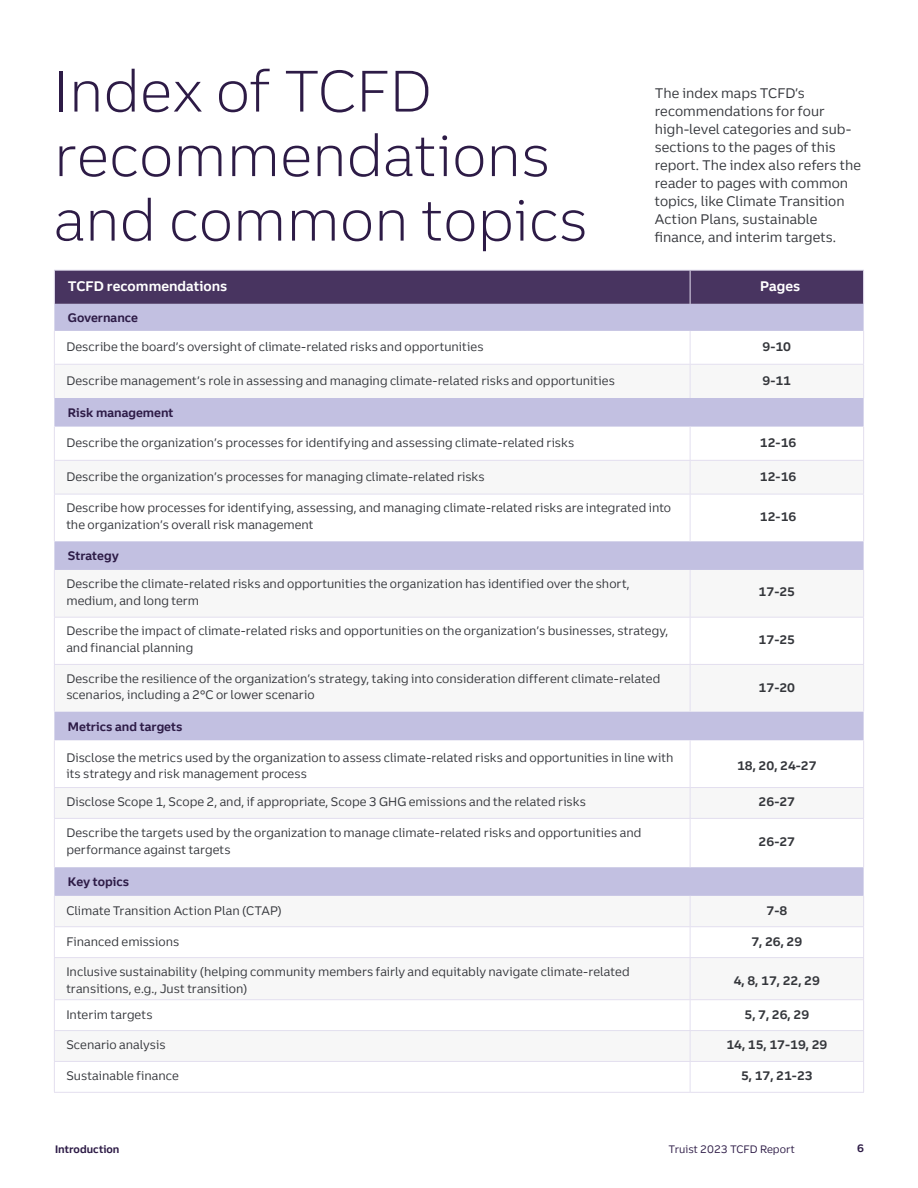
<style>
.page{position:relative;width:918px;height:1188px;background:#fff}
.page>*{position:absolute;margin:0;border:0;box-sizing:border-box;transform-origin:0 0}
.t1{font:300 57px/64.5px "Truist Trio";color:#2d1b46}
.t2{font:13.5px/18px "Truist Trio";color:#34363b}
.t3{font:700 13.5px "Truist Trio";color:#fff}
.t4{font:12px/16.5px "Truist Trio";color:#34363b}
.t5{font:700 12px "Truist Trio";color:#34363b}
.t6{font:700 12px "Truist Trio";color:#2d1b46}
.t7{font:10.5px "Truist Trio";color:#2d1b46}
.t8{font:700 10.5px "Truist Trio";color:#2d1b46}
</style>
<div class="page">
<svg style="left:54px;top:271px;width:810px;height:60px;background:#7f739a"></svg>
<svg style="left:54px;top:398px;width:810px;height:498px"></svg>
<div style="left:690px;top:958px;width:174px;height:42px;background:#f7f7f7"></div>
<hr style="left:54px;top:331px;width:1px;height:33px;background:#e3dfef">
<hr style="left:863px;top:331px;width:1px;height:33px;background:#e3dfef">
<hr style="left:54px;top:365px;width:1px;height:33px;background:#e3dfef">
<hr style="left:863px;top:365px;width:1px;height:33px;background:#e3dfef">
<hr style="left:690px;top:331px;width:1px;height:33px;background:#e3dfef">
<hr style="left:54px;top:364px;width:636px;height:1px;background:#e3dfef">
<hr style="left:690px;top:364px;width:174px;height:1px;background:#e3dfef">
<hr style="left:690px;top:365px;width:1px;height:33px;background:#e3dfef">
<hr style="left:54px;top:427px;width:1px;height:33px;background:#e3dfef">
<hr style="left:690px;top:427px;width:1px;height:33px;background:#e3dfef">
<hr style="left:863px;top:427px;width:1px;height:33px;background:#e3dfef">
<hr style="left:54px;top:460px;width:636px;height:1px;background:#e3dfef">
<hr style="left:54px;top:461px;width:1px;height:33px;background:#e3dfef">
<hr style="left:690px;top:460px;width:174px;height:1px;background:#e3dfef">
<hr style="left:690px;top:461px;width:1px;height:33px;background:#e3dfef">
<hr style="left:863px;top:461px;width:1px;height:33px;background:#e3dfef">
<hr style="left:54px;top:494px;width:636px;height:1px;background:#e3dfef">
<hr style="left:54px;top:494px;width:1px;height:47px;background:#e3dfef">
<hr style="left:690px;top:494px;width:174px;height:1px;background:#e3dfef">
<hr style="left:690px;top:494px;width:1px;height:47px;background:#e3dfef">
<hr style="left:863px;top:494px;width:1px;height:47px;background:#e3dfef">
<hr style="left:54px;top:570px;width:1px;height:47px;background:#e3dfef">
<hr style="left:690px;top:570px;width:1px;height:47px;background:#e3dfef">
<hr style="left:863px;top:570px;width:1px;height:47px;background:#e3dfef">
<hr style="left:54px;top:617px;width:636px;height:1px;background:#e3dfef">
<hr style="left:54px;top:618px;width:1px;height:46px;background:#e3dfef">
<hr style="left:690px;top:617px;width:174px;height:1px;background:#e3dfef">
<hr style="left:690px;top:618px;width:1px;height:46px;background:#e3dfef">
<hr style="left:863px;top:618px;width:1px;height:46px;background:#e3dfef">
<hr style="left:54px;top:664px;width:636px;height:1px;background:#e3dfef">
<hr style="left:54px;top:665px;width:1px;height:47px;background:#e3dfef">
<hr style="left:690px;top:664px;width:174px;height:1px;background:#e3dfef">
<hr style="left:690px;top:665px;width:1px;height:47px;background:#e3dfef">
<hr style="left:863px;top:665px;width:1px;height:47px;background:#e3dfef">
<hr style="left:54px;top:740px;width:1px;height:47px;background:#e3dfef">
<hr style="left:690px;top:740px;width:1px;height:47px;background:#e3dfef">
<hr style="left:863px;top:740px;width:1px;height:47px;background:#e3dfef">
<hr style="left:54px;top:787px;width:636px;height:1px;background:#e3dfef">
<hr style="left:54px;top:788px;width:1px;height:30px;background:#e3dfef">
<hr style="left:690px;top:787px;width:174px;height:1px;background:#e3dfef">
<hr style="left:690px;top:788px;width:1px;height:30px;background:#e3dfef">
<hr style="left:863px;top:788px;width:1px;height:30px;background:#e3dfef">
<hr style="left:54px;top:818px;width:636px;height:1px;background:#e3dfef">
<hr style="left:54px;top:819px;width:1px;height:48px;background:#e3dfef">
<hr style="left:690px;top:818px;width:174px;height:1px;background:#e3dfef">
<hr style="left:690px;top:819px;width:1px;height:48px;background:#e3dfef">
<hr style="left:863px;top:819px;width:1px;height:48px;background:#e3dfef">
<hr style="left:54px;top:896px;width:1px;height:30px;background:#e3dfef">
<hr style="left:690px;top:896px;width:1px;height:30px;background:#e3dfef">
<hr style="left:863px;top:896px;width:1px;height:30px;background:#e3dfef">
<hr style="left:54px;top:926px;width:636px;height:1px;background:#e3dfef">
<hr style="left:54px;top:927px;width:1px;height:30px;background:#e3dfef">
<hr style="left:690px;top:926px;width:174px;height:1px;background:#e3dfef">
<hr style="left:690px;top:927px;width:1px;height:30px;background:#e3dfef">
<hr style="left:863px;top:927px;width:1px;height:30px;background:#e3dfef">
<hr style="left:54px;top:957px;width:636px;height:1px;background:#e3dfef">
<hr style="left:54px;top:958px;width:1px;height:41px;background:#e3dfef">
<hr style="left:690px;top:957px;width:174px;height:1px;background:#e3dfef">
<hr style="left:690px;top:958px;width:1px;height:41px;background:#e3dfef">
<hr style="left:863px;top:958px;width:1px;height:41px;background:#e3dfef">
<hr style="left:54px;top:999px;width:636px;height:1px;background:#e3dfef">
<hr style="left:54px;top:1000px;width:1px;height:30px;background:#e3dfef">
<hr style="left:690px;top:999px;width:174px;height:1px;background:#e3dfef">
<hr style="left:690px;top:1000px;width:1px;height:30px;background:#e3dfef">
<hr style="left:863px;top:1000px;width:1px;height:30px;background:#e3dfef">
<hr style="left:54px;top:1030px;width:636px;height:1px;background:#e3dfef">
<hr style="left:54px;top:1031px;width:1px;height:30px;background:#e3dfef">
<hr style="left:690px;top:1030px;width:174px;height:1px;background:#e3dfef">
<hr style="left:690px;top:1031px;width:1px;height:30px;background:#e3dfef">
<hr style="left:863px;top:1031px;width:1px;height:30px;background:#e3dfef">
<hr style="left:54px;top:1061px;width:636px;height:1px;background:#e3dfef">
<hr style="left:54px;top:1062px;width:1px;height:30px;background:#e3dfef">
<hr style="left:690px;top:1061px;width:174px;height:1px;background:#e3dfef">
<hr style="left:690px;top:1062px;width:1px;height:30px;background:#e3dfef">
<hr style="left:863px;top:1062px;width:1px;height:30px;background:#e3dfef">
<hr style="left:54px;top:1092px;width:636px;height:1px;background:#e3dfef">
<hr style="left:690px;top:1092px;width:174px;height:1px;background:#e3dfef">
<hr style="left:54px;top:270px;width:636px;height:1px;background:#e3dfef">
<hr style="left:54px;top:271px;width:1px;height:33px;background:#e3dfef">
<hr style="left:690px;top:270px;width:174px;height:1px;background:#e3dfef">
<hr style="left:690px;top:271px;width:1px;height:33px;background:#e3dfef">
<hr style="left:863px;top:271px;width:1px;height:33px;background:#e3dfef">
<h1 class="t1" style="left:54px;top:58px;width:535px">Index of TCFD recommendations and common topics</h1>
<p class="t2" style="left:655px;top:84px;width:208px">The index maps TCFD’s recommendations for four high-level categories and sub&shy;sections to the pages of this report. The index also refers the reader to pages with common topics, like Climate Transition<br>Action Plans, sustainable finance, and interim targets.</p>
<p class="t3" style="left:68px;top:277px;width:161px">TCFD recommendations</p>
<p class="t3" style="left:760px;top:277px;width:41px">Pages</p>
<p class="t6" style="left:68px;top:310px;width:72px">Governance</p>
<p class="t4" style="left:66px;top:338px;width:419px">Describe the board’s oversight of climate-related risks and opportunities</p>
<p class="t5" style="left:763px;top:339px;width:30px">9-10</p>
<p class="t4" style="left:66px;top:372px;width:550px">Describe management’s role in assessing and managing climate-related risks and opportunities</p>
<p class="t5" style="left:763px;top:373px;width:30px">9-11</p>
<p class="t6" style="left:68px;top:405px;width:107px">Risk management</p>
<p class="t4" style="left:66px;top:434px;width:509px">Describe the organization’s processes for identifying and assessing climate-related risks</p>
<p class="t5" style="left:760px;top:435px;width:38px">12-16</p>
<p class="t4" style="left:66px;top:468px;width:420px">Describe the organization’s processes for managing climate-related risks</p>
<p class="t5" style="left:760px;top:469px;width:38px">12-16</p>
<p class="t4" style="left:66px;top:500px;width:606px">Describe how processes for identifying, assessing, and managing climate-related risks are integrated into the organization’s overall risk management</p>
<p class="t5" style="left:760px;top:509px;width:38px">12-16</p>
<p class="t6" style="left:68px;top:548px;width:53px">Strategy</p>
<p class="t4" style="left:66px;top:575px;width:565px">Describe the climate-related risks and opportunities the organization has identified over the short, medium, and long term</p>
<p class="t5" style="left:759px;top:584px;width:38px">17-25</p>
<p class="t4" style="left:66px;top:623px;width:604px">Describe the impact of climate-related risks and opportunities on the organization’s businesses, strategy, and financial planning</p>
<p class="t5" style="left:759px;top:632px;width:38px">17-25</p>
<p class="t4" style="left:66px;top:670px;width:596px">Describe the resilience of the organization’s strategy, taking into consideration different climate-related scenarios, including a 2°C or lower scenario</p>
<p class="t5" style="left:759px;top:680px;width:38px">17-20</p>
<p class="t6" style="left:68px;top:719px;width:116px">Metrics and targets</p>
<p class="t4" style="left:66px;top:749px;width:609px">Disclose the metrics used by the organization to assess climate-related risks and opportunities in line with its strategy and risk management process</p>
<p class="t5" style="left:737px;top:758px;width:81px">18, 20, 24-27</p>
<p class="t4" style="left:66px;top:794px;width:521px">Disclose Scope 1, Scope 2, and, if appropriate, Scope 3 GHG emissions and the related risks</p>
<p class="t5" style="left:759px;top:794px;width:38px">26-27</p>
<p class="t4" style="left:66px;top:825px;width:577px">Describe the targets used by the organization to manage climate-related risks and opportunities and performance against targets</p>
<p class="t5" style="left:759px;top:834px;width:38px">26-27</p>
<p class="t6" style="left:68px;top:874px;width:63px">Key topics</p>
<p class="t4" style="left:66px;top:902px;width:217px">Climate Transition Action Plan (CTAP)</p>
<p class="t5" style="left:767px;top:903px;width:22px">7-8</p>
<p class="t4" style="left:66px;top:933px;width:115px">Financed emissions</p>
<p class="t5" style="left:751px;top:934px;width:52px">7, 26, 29</p>
<p class="t4" style="left:66px;top:964px;width:565px">Inclusive sustainability (helping community members fairly and equitably navigate climate-related transitions, e.g., Just transition)</p>
<p class="t5" style="left:734px;top:973px;width:88px">4, 8, 17, 22, 29</p>
<p class="t4" style="left:66px;top:1006px;width:88px">Interim targets</p>
<p class="t5" style="left:745px;top:1007px;width:66px">5, 7, 26, 29</p>
<p class="t4" style="left:66px;top:1037px;width:101px">Scenario analysis</p>
<p class="t5" style="left:726px;top:1037px;width:103px">14, 15, 17-19, 29</p>
<p class="t4" style="left:66px;top:1068px;width:114px">Sustainable finance</p>
<p class="t5" style="left:741px;top:1068px;width:73px">5, 17, 21-23</p>
<p class="t8" style="left:55px;top:1142px;width:66px">Introduction</p>
<p class="t7" style="left:669px;top:1143px;width:128px">Truist 2023 TCFD Report</p>
<p class="t8" style="left:857px;top:1141px;width:8px">6</p>
</div>
